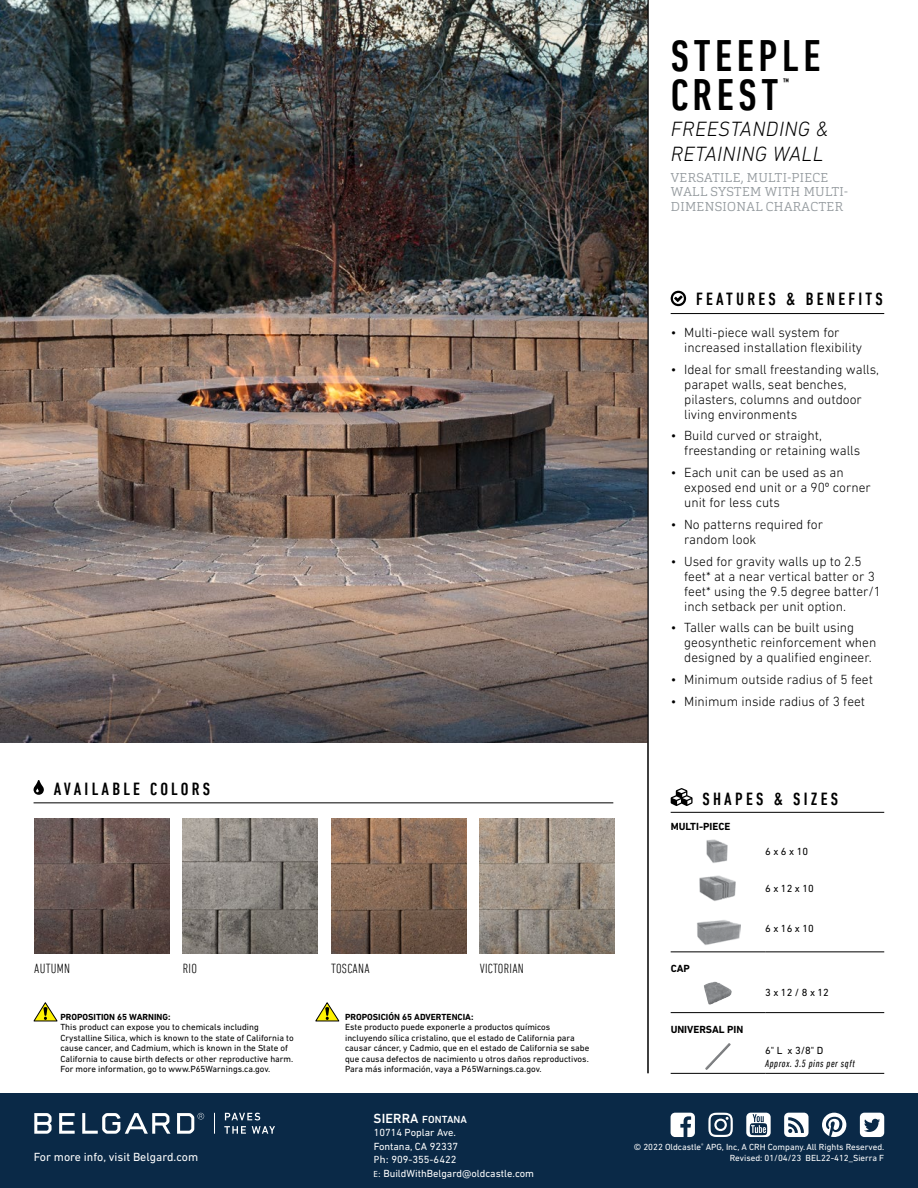
<style>
.page{position:relative;width:918px;height:1188px;background:#fff}
.page>*{position:absolute;margin:0;border:0;box-sizing:border-box;transform-origin:0 0}
.t1{font:500 condensed 45px/39px "DIN Next LT Pro";letter-spacing:.1em;color:#000}
.t2{font:italic 300 21px/25.5px "DIN Next LT Pro";letter-spacing:.02em;color:#000}
.t3{font:500 condensed 18px "DIN Next LT Pro";letter-spacing:.18em;color:#000}
.t4{font:300 13.5px/15px "DIN Next LT Pro";color:#000}
.t5{font:300 condensed 13.5px "DIN Next LT Pro";letter-spacing:.02em;color:#000}
.t6{font:300 12.75px/14.2px "Cargan";letter-spacing:.02em;color:#959b9f}
.t7{font:12px "DIN Next LT Pro";color:#fff}
.t8{font:10.5px/13.5px "DIN Next LT Pro";color:#fff}
.t9{font:10.5px "DIN Next LT Pro";color:#000}
.t10{font:700 10.5px "DIN Next LT Pro";color:#000}
.t11{font:italic condensed 10.5px "DIN Next LT Pro";letter-spacing:.05em;color:#000}
.t12{font:500 condensed 9.6px "DIN Next LT Pro";color:#000}
.t13{font:9px/10.5px "DIN Next LT Pro";color:#000}
.t14{font:9px "DIN Next LT Pro";color:#fff}
.t15{font:700 9px "DIN Next LT Pro";color:#000}
.s1{font-weight:500;font-size:13.5px}
.s2{font-weight:500}
.s3{font-family:"Myriad Pro"}
.s4{font-family:"Myriad Pro";font-size:9px}
</style>
<div class="page">
<div style="left:0;top:1094px;width:918px;height:94px;background:#0a2947"></div>
<hr style="left:671px;top:313px;width:213px;height:1px;background:#000">
<svg style="left:671px;top:291px;width:15px;height:15px"></svg>
<svg style="left:34px;top:1002px;width:23px;height:19px"></svg>
<svg style="left:316px;top:1002px;width:23px;height:19px"></svg>
<hr style="left:671px;top:812px;width:213px;height:1px;background:#000">
<svg style="left:671px;top:788px;width:22px;height:18px"></svg>
<hr style="left:671px;top:952px;width:94px;height:1px;background:#000">
<hr style="left:765px;top:952px;width:119px;height:1px;background:#000">
<hr style="left:671px;top:1012px;width:94px;height:1px;background:#000">
<hr style="left:765px;top:1012px;width:119px;height:1px;background:#000">
<hr style="left:671px;top:1073px;width:94px;height:1px;background:#000">
<hr style="left:765px;top:1073px;width:119px;height:1px;background:#000">
<img style="left:706px;top:839px;width:22px;height:24px">
<img style="left:700px;top:875px;width:36px;height:26px">
<img style="left:697px;top:920px;width:43px;height:25px">
<img style="left:704px;top:982px;width:22px;height:23px">
<img style="left:705px;top:1043px;width:26px;height:27px">
<img style="left:0;top:0;width:648px;height:742px">
<hr style="left:34px;top:803px;width:579px;height:1px;background:#000">
<svg style="left:34px;top:780px;width:10px;height:15px"></svg>
<img style="left:34px;top:818px;width:135px;height:135px">
<img style="left:183px;top:818px;width:135px;height:135px">
<img style="left:331px;top:818px;width:135px;height:135px">
<img style="left:480px;top:818px;width:135px;height:135px">
<hr style="left:648px;top:0;width:1px;height:1073px;background:#000">
<svg style="left:225px;top:1113px;width:35px;height:7px"></svg>
<svg style="left:224px;top:1126px;width:22px;height:8px"></svg>
<svg style="left:34px;top:1113px;width:18px;height:21px"></svg>
<svg style="left:59px;top:1113px;width:16px;height:21px"></svg>
<svg style="left:82px;top:1113px;width:88px;height:21px"></svg>
<svg style="left:177px;top:1113px;width:27px;height:21px"></svg>
<svg style="left:214px;top:1113px;width:1px;height:21px"></svg>
<svg style="left:252px;top:1126px;width:23px;height:8px"></svg>
<svg style="left:822px;top:1113px;width:24px;height:24px"></svg>
<svg style="left:708px;top:1113px;width:25px;height:24px"></svg>
<svg style="left:671px;top:1113px;width:24px;height:24px"></svg>
<svg style="left:860px;top:1113px;width:24px;height:24px"></svg>
<svg style="left:746px;top:1113px;width:25px;height:24px"></svg>
<svg style="left:784px;top:1113px;width:25px;height:24px"></svg>
<h3 class="t3" style="left:54px;top:779px;width:158px">AVAILABLE COLORS</h3>
<p class="t5" style="left:34px;top:961px;width:37px">AUTUMN</p>
<p class="t5" style="left:183px;top:961px;width:16px">RIO</p>
<p class="t5" style="left:331px;top:961px;width:40px">TOSCANA</p>
<p class="t5" style="left:480px;top:961px;width:45px">VICTORIAN</p>
<p class="t15" style="left:60px;top:1012px;width:112px">PROPOSITION 65 WARNING:</p>
<p class="t13" style="left:60px;top:1022px;width:235px">This product can expose you to chemicals including Crystalline Silica, which is known to the state of California to cause cancer, and Cadmium, which is known in the State of California to cause birth defects or other reproductive harm.<br>For more information, go to www.P65Warnings.ca.gov.</p>
<p class="t7" style="left:34px;top:1150px;width:166px">For more info, visit Belgard.com</p>
<p class="t15" style="left:345px;top:1012px;width:130px">PROPOSICIÓN 65 ADVERTENCIA:</p>
<p class="t13" style="left:345px;top:1022px;width:246px">Este producto puede exponerle a productos químicos incluyendo sílica cristalino, que el estado de California para causar cáncer, y Cadmio, que en el estado de California se sabe que causa defectos de nacimiento u otros daños reproductivos.<br>Para más información, vaya a P65Warnings.ca.gov.</p>
<p class="t8" style="left:374px;top:1112px;width:162px"><span class="s1">SIERRA</span> <span class="s2">FONTANA<br></span>10714 Poplar Ave.<br>Fontana, CA 92337<br><span class="s3">Ph:</span> 909-355-6422<br><span class="s4">E:</span> BuildWithBelgard@oldcastle.com</p>
<h1 class="t1" style="left:671px;top:36px;width:151px">STEEPLE<br>CREST</h1>
<p class="t12" style="left:783px;top:76px;width:8px">™</p>
<h2 class="t2" style="left:671px;top:116px;width:159px">FREESTANDING &amp;<br>RETAINING WALL</h2>
<p class="t6" style="left:671px;top:171px;width:179px">VERSATILE, MULTI-PIECE<br>WALL SYSTEM WITH MULTI-<br>DIMENSIONAL CHARACTER</p>
<h3 class="t3" style="left:696px;top:289px;width:188px">FEATURES &amp; BENEFITS</h3>
<p class="t4" style="left:684px;top:325px;width:179px;text-indent:-14px">• Multi-piece wall system for increased installation flexibility</p>
<p class="t4" style="left:684px;top:361px;width:197px;text-indent:-14px">• Ideal for small freestanding walls, parapet walls, seat benches, pilasters, columns and outdoor living environments</p>
<p class="t4" style="left:684px;top:428px;width:178px;text-indent:-14px">• Build curved or straight, freestanding or retaining walls</p>
<p class="t4" style="left:684px;top:465px;width:188px;text-indent:-14px">• Each unit can be used as an exposed end unit or a 90º corner unit for less cuts</p>
<p class="t4" style="left:684px;top:517px;width:140px;text-indent:-14px">• No patterns required for random look</p>
<p class="t4" style="left:684px;top:553px;width:198px;text-indent:-14px">• Used for gravity walls up to 2.5 feet* at a near vertical batter or 3 feet* using the 9.5 degree batter/1 inch setback per unit option.</p>
<p class="t4" style="left:684px;top:620px;width:194px;text-indent:-14px">• Taller walls can be built using geosynthetic reinforcement when designed by a qualified engineer.</p>
<p class="t4" style="left:671px;top:672px;width:204px">• Minimum outside radius of 5 feet</p>
<p class="t4" style="left:671px;top:694px;width:196px">• Minimum inside radius of 3 feet</p>
<h3 class="t3" style="left:703px;top:789px;width:137px">SHAPES &amp; SIZES</h3>
<p class="t10" style="left:671px;top:821px;width:61px">MULTI-PIECE</p>
<p class="t9" style="left:765px;top:845px;width:44px">6 x 6 x 10</p>
<p class="t9" style="left:765px;top:882px;width:50px">6 x 12 x 10</p>
<p class="t9" style="left:765px;top:923px;width:50px">6 x 16 x 10</p>
<p class="t10" style="left:671px;top:962px;width:21px">CAP</p>
<p class="t9" style="left:765px;top:987px;width:65px">3 x 12 / 8 x 12</p>
<p class="t10" style="left:671px;top:1023px;width:74px">UNIVERSAL PIN</p>
<p class="t9" style="left:765px;top:1044px;width:60px">6" L x 3/8" D</p>
<p class="t11" style="left:765px;top:1057px;width:91px">Approx. 3.5 pins per sqft</p>
<p class="t14" style="left:634px;top:1142px;width:252px">© 2022 Oldcastle<sup>®</sup> APG, Inc, A CRH Company.All Rights Reserved.</p>
<p class="t14" style="left:730px;top:1153px;width:156px">Revised: 01/04/23 BEL22-412_Sierra F</p>
</div>
